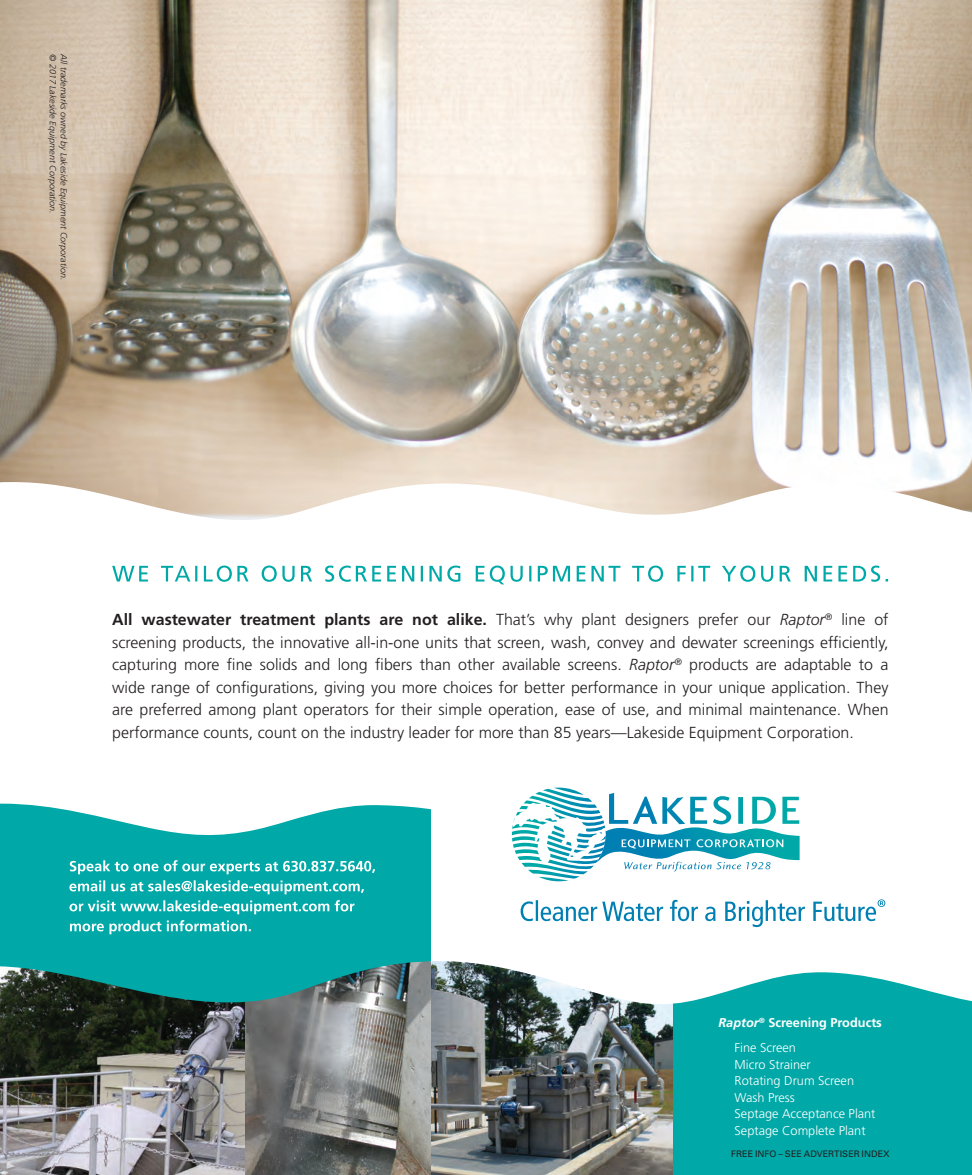
<style>
.page{position:relative;width:972px;height:1175px;background:#fff}
.page>*{position:absolute;margin:0;border:0;box-sizing:border-box;transform-origin:0 0}
.t1{font:300 15.9px/22.5px "Frutiger LT Std";color:#231f20;text-align:justify}
.t2{font:300 12.75px/16.5px "Frutiger LT Std";color:#fff}
.t3{font:700 12.75px/24.6px "Frutiger LT Std";color:#fff}
.t4{font:italic 300 9px "Frutiger LT Std";color:#231f20}
.t5{font:9px "Univers";color:#231f20}
.s1{font-weight:700}
.s2{font-style:italic}
.s3{font-weight:300}
</style>
<div class="page">
<img style="left:430px;top:1028px;width:244px;height:146px">
<img style="left:244px;top:1028px;width:186px;height:146px">
<img style="left:0;top:0;width:972px;height:477px">
<div style="left:674px;top:954px;width:298px;height:220px;background:#00a9a7"></div>
<img style="left:0;top:1028px;width:244px;height:146px">
<svg style="left:0;top:477px;width:972px;height:108px"></svg>
<svg style="left:430px;top:839px;width:542px;height:189px"></svg>
<svg style="left:0;top:986px;width:430px;height:42px;background:#465d59"></svg>
<svg style="left:0;top:803px;width:430px;height:183px;background:#1dadac"></svg>
<svg style="left:112px;top:565px;width:776px;height:19px"></svg>
<svg style="left:70px;top:920px;width:181px;height:14px;background:#45c0be"></svg>
<svg style="left:69px;top:900px;width:285px;height:14px;background:#45c0be"></svg>
<svg style="left:69px;top:880px;width:295px;height:14px;background:#47c1bf"></svg>
<svg style="left:70px;top:860px;width:305px;height:14px;background:#46c0bf"></svg>
<svg style="left:512px;top:787px;width:288px;height:94px"></svg>
<svg style="left:521px;top:899px;width:364px;height:28px"></svg>
<p class="t4" style="left:58px;top:54px;width:161px;rotate:90deg">© 2017 Lakeside Equipment Corporation.</p>
<p class="t4" style="left:69px;top:54px;width:228px;rotate:90deg">All trademarks owned by Lakeside Equipment Corporation.</p>
<p class="t1" style="left:112px;top:608px;width:778px"><span class="s1">All wastewater treatment plants are not alike.</span> That’s why plant designers prefer our <span class="s2">Raptor</span><sup>®</sup> line of screening products, the innovative all-in-one units that screen, wash, convey and dewater screenings efficiently, capturing more fine solids and long fibers than other available screens. <span class="s2">Raptor</span><sup>®</sup> products are adaptable to a wide range of configurations, giving you more choices for better performance in your unique application. They are preferred among plant operators for their simple operation, ease of use, and minimal maintenance. When performance counts, count on the industry leader for more than 85 years—Lakeside Equipment Corporation.</p>
<p class="t3" style="left:735px;top:1010px;width:149px;text-indent:-16px"><span class="s2">Raptor</span><sup>®</sup> Screening Products<br><span class="s3">Fine Screen</span></p>
<p class="t2" style="left:735px;top:1056px;width:142px">Micro Strainer<br>Rotating Drum Screen<br>Wash Press<br>Septage Acceptance Plant<br>Septage Complete Plant</p>
<p class="t5" style="left:731px;top:1147px;width:160px">FREE INFO – SEE ADVERTISER INDEX</p>
</div>
